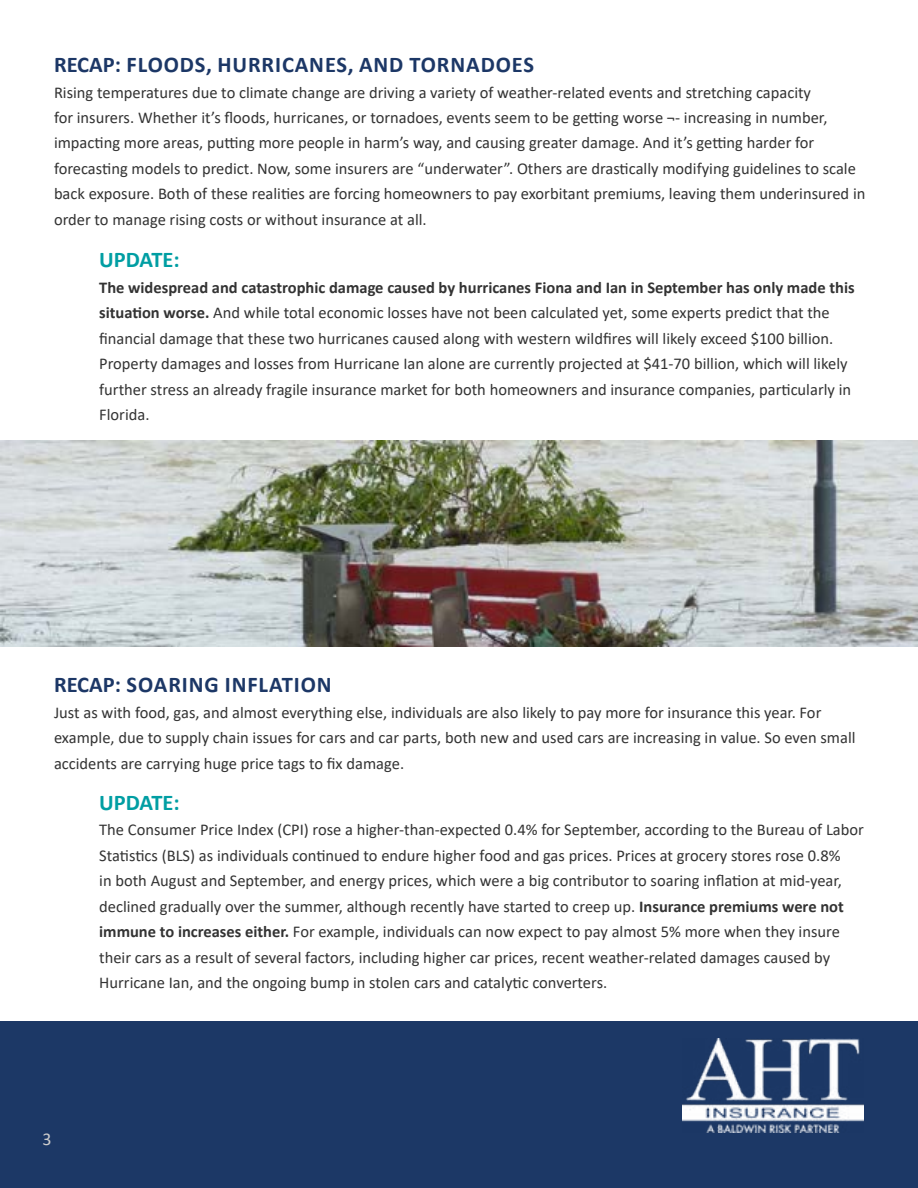
<style>
.page{position:relative;width:918px;height:1188px;background:#fff}
.page>*{position:absolute;margin:0;border:0;box-sizing:border-box;transform-origin:0 0}
.t1{font:700 22.5px "Calibri";letter-spacing:.04em;color:#1c3766}
.t2{font:700 22.5px "Calibri";color:#009ea3}
.t3{font:18px "Calibri";color:#ccc}
.t4{font:16.5px/25.5px "Calibri";color:#333}
.s1{font-weight:700}
</style>
<div class="page">
<div style="left:0;top:1022px;width:918px;height:166px;background:#1c3866"></div>
<img style="left:682px;top:1038px;width:182px;height:94px">
<img style="left:0;top:441px;width:918px;height:205px">
<h1 class="t1" style="left:54px;top:49px;width:482px">RECAP: FLOODS, HURRICANES, AND TORNADOES</h1>
<p class="t4" style="left:54px;top:79px;width:813px">Rising temperatures due to climate change are driving a variety of weather-related events and stretching capacity<br>for insurers. Whether it’s floods, hurricanes, or tornadoes, events seem to be getting worse ¬- increasing in number, impacting more areas, putting more people in harm’s way, and causing greater damage. And it’s getting harder for forecasting models to predict. Now, some insurers are “underwater”. Others are drastically modifying guidelines to scale back exposure. Both of these realities are forcing homeowners to pay exorbitant premiums, leaving them underinsured in order to manage rising costs or without insurance at all.</p>
<h1 class="t2" style="left:99px;top:244px;width:82px">UPDATE:</h1>
<p class="t4" style="left:99px;top:274px;width:757px"><span class="s1">The widespread and catastrophic damage caused by hurricanes Fiona and Ian in September has only made this situation worse.</span> And while total economic losses have not been calculated yet, some experts predict that the financial damage that these two hurricanes caused along with western wildfires will likely exceed $100 billion.<br>Property damages and losses from Hurricane Ian alone are currently projected at $41-70 billion, which will likely further stress an already fragile insurance market for both homeowners and insurance companies, particularly in Florida.</p>
<h1 class="t1" style="left:54px;top:669px;width:279px">RECAP: SOARING INFLATION</h1>
<p class="t4" style="left:54px;top:699px;width:803px">Just as with food, gas, and almost everything else, individuals are also likely to pay more for insurance this year. For example, due to supply chain issues for cars and car parts, both new and used cars are increasing in value. So even small accidents are carrying huge price tags to fix damage.</p>
<h1 class="t2" style="left:99px;top:787px;width:82px">UPDATE:</h1>
<p class="t4" style="left:99px;top:817px;width:766px">The Consumer Price Index (CPI) rose a higher-than-expected 0.4% for September, according to the Bureau of Labor Statistics (BLS) as individuals continued to endure higher food and gas prices. Prices at grocery stores rose 0.8%<br>in both August and September, and energy prices, which were a big contributor to soaring inflation at mid-year, declined gradually over the summer, although recently have started to creep up. <span class="s1">Insurance premiums were not immune to increases either.</span> For example, individuals can now expect to pay almost 5% more when they insure their cars as a result of several factors, including higher car prices, recent weather-related damages caused by Hurricane Ian, and the ongoing bump in stolen cars and catalytic converters.</p>
<p class="t3" style="left:43px;top:1126px;width:11px">3</p>
</div>
